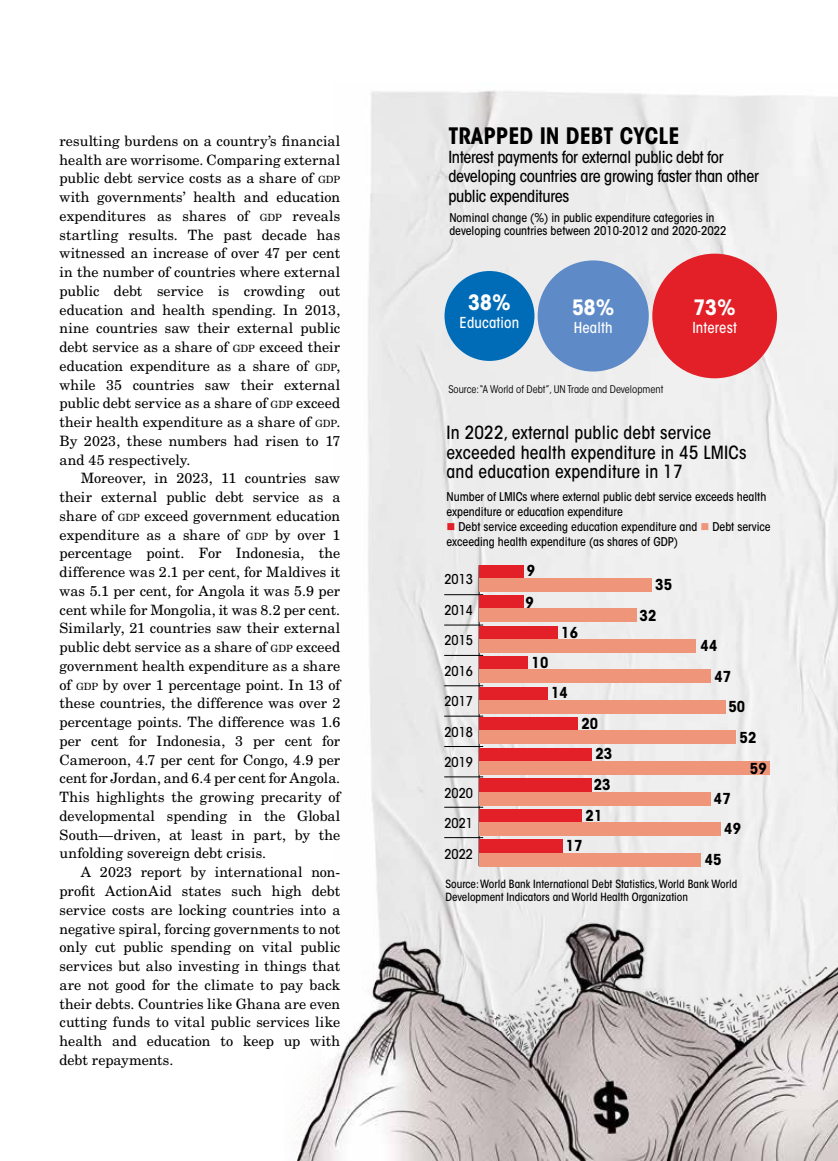
<style>
.page{position:relative;width:838px;height:1161px;background:#fff}
.page>*{position:absolute;margin:0;border:0;box-sizing:border-box;transform-origin:0 0}
.t1{font:700 condensed 22.5px "ITC Avant Garde Std";color:#000}
.t2{font:700 condensed 21px "ITC Avant Garde Std";color:#fff}
.t3{font:500 condensed 18px/19.5px "ITC Avant Garde Std";letter-spacing:.01em;color:#000}
.t4{font:500 condensed 16.5px/19.5px "ITC Avant Garde Std";letter-spacing:-.02em;color:#000}
.t5{font:700 condensed 15px/30.9px "ITC Avant Garde Std";letter-spacing:.01em;color:#000}
.t6{font:500 condensed 15px "ITC Avant Garde Std";letter-spacing:.01em;color:#fff}
.t7{font:14.25px/18.8px "New Century Schlbk LT Std";letter-spacing:.005em;color:#000;text-align:justify}
.t8{font:500 condensed 13.5px "ITC Avant Garde Std";color:#000}
.t9{font:500 condensed 12px/15px "ITC Avant Garde Std";color:#000}
.t10{font:500 condensed 11.25px/13.5px "ITC Avant Garde Std";color:#000}
.t11{font:condensed 10.5px "ITC Avant Garde Std";color:#000}
.s1{font-size:10.05px}
.s2{color:#e31f27}
.s3{color:#ef9579}
</style>
<div class="page">
<img style="left:368px;top:90px;width:470px;height:796px">
<hr style="left:444px;top:594px;width:39px;height:1px;background:#000">
<hr style="left:444px;top:716px;width:39px;height:1px;background:#000">
<hr style="left:444px;top:655px;width:39px;height:1px;background:#000">
<hr style="left:444px;top:776px;width:39px;height:1px;background:#000">
<hr style="left:444px;top:837px;width:39px;height:1px;background:#000">
<hr style="left:444px;top:625px;width:39px;height:1px;background:#000">
<hr style="left:444px;top:746px;width:39px;height:1px;background:#000">
<hr style="left:444px;top:685px;width:39px;height:1px;background:#000">
<hr style="left:444px;top:807px;width:39px;height:1px;background:#000">
<hr style="left:479px;top:565px;width:1px;height:301px;background:#000">
<div style="left:479px;top:840px;width:84px;height:13px;background:#e31f27"></div>
<div style="left:479px;top:853px;width:222px;height:13px;background:#ef9579"></div>
<div style="left:479px;top:809px;width:103px;height:13px;background:#e31f27"></div>
<div style="left:479px;top:822px;width:242px;height:13px;background:#ef9579"></div>
<div style="left:479px;top:779px;width:113px;height:13px;background:#e31f27"></div>
<div style="left:479px;top:792px;width:232px;height:13px;background:#ef9579"></div>
<div style="left:479px;top:748px;width:113px;height:13px;background:#e31f27"></div>
<div style="left:479px;top:761px;width:290px;height:13px;background:#ef9579"></div>
<div style="left:479px;top:718px;width:98px;height:13px;background:#e31f27"></div>
<div style="left:479px;top:731px;width:256px;height:13px;background:#ef9579"></div>
<div style="left:479px;top:687px;width:69px;height:13px;background:#e31f27"></div>
<div style="left:479px;top:700px;width:246px;height:13px;background:#ef9579"></div>
<div style="left:479px;top:657px;width:49px;height:13px;background:#e31f27"></div>
<div style="left:479px;top:670px;width:232px;height:13px;background:#ef9579"></div>
<div style="left:479px;top:626px;width:78px;height:13px;background:#e31f27"></div>
<div style="left:479px;top:639px;width:216px;height:13px;background:#ef9579"></div>
<div style="left:479px;top:596px;width:44px;height:13px;background:#e31f27"></div>
<div style="left:479px;top:609px;width:158px;height:13px;background:#ef9579"></div>
<div style="left:479px;top:565px;width:44px;height:13px;background:#e31f27"></div>
<div style="left:479px;top:578px;width:172px;height:13px;background:#ef9579"></div>
<div style="left:444px;top:271px;width:90px;height:90px;background:#006cb7;border-radius:50%"></div>
<div style="left:537px;top:260px;width:112px;height:111px;background:#5e8bc8;border-radius:50%"></div>
<div style="left:652px;top:254px;width:125px;height:124px;background:#e31f27;border-radius:50%"></div>
<img style="left:297px;top:886px;width:541px;height:275px">
<p class="t7" style="left:60px;top:131px;width:282px">resulting burdens on a country’s financial health are worrisome. Comparing external public debt service costs as a share of <span class="s1">gdp </span>with governments’ health and education expenditures as shares of <span class="s1">gdp</span> reveals startling results. The past decade has witnessed an increase of over 47 per cent in the number of countries where external public debt service is crowding out education and health spending. In 2013, nine countries saw their external public debt service as a share of <span class="s1">gdp</span> exceed their education expenditure as a share of <span class="s1">gdp</span>, while 35 countries saw their external public debt service as a share of <span class="s1">gdp</span> exceed their health expenditure as a share of <span class="s1">gdp</span>.<br>By 2023, these numbers had risen to 17 and 45 respectively.</p>
<p class="t7" style="left:60px;top:469px;width:282px;text-indent:21px">Moreover, in 2023, 11 countries saw their external public debt service as a share of <span class="s1">gdp</span> exceed government education expenditure as a share of <span class="s1">gdp</span> by over 1 percentage point. For Indonesia, the difference was 2.1 per cent, for Maldives it was 5.1 per cent, for Angola it was 5.9 per cent while for Mongolia, it was 8.2 per cent.<br>Similarly, 21 countries saw their external public debt service as a share of <span class="s1">gdp</span> exceed government health expenditure as a share of <span class="s1">gdp</span> by over 1 percentage point. In 13 of these countries, the difference was over 2 percentage points. The difference was 1.6 per cent for Indonesia, 3 per cent for Cameroon, 4.7 per cent for Congo, 4.9 per cent for Jordan, and 6.4 per cent for Angola.<br>This highlights the growing precarity of developmental spending in the Global South—driven, at least in part, by the unfolding sovereign debt crisis.</p>
<p class="t7" style="left:60px;top:863px;width:282px;text-indent:21px">A 2023 report by international non&shy;profit ActionAid states such high debt service costs are locking countries into a negative spiral, forcing governments to not only cut public spending on vital public services but also investing in things that are not good for the climate to pay back their debts. Countries like Ghana are even cutting funds to vital public services like health and education to keep up with debt repayments.</p>
<h1 class="t1" style="left:448px;top:122px;width:233px">TRAPPED IN DEBT CYCLE</h1>
<p class="t4" style="left:448px;top:147px;width:312px">Interest payments for external public debt for developing countries are growing faster than other public expenditures</p>
<p class="t9" style="left:449px;top:210px;width:279px;line-height:13.5px">Nominal change (%) in public expenditure categories in developing countries between 2010-2012 and 2020-2022</p>
<h2 class="t2" style="left:468px;top:289px;width:44px">38%</h2>
<p class="t6" style="left:459px;top:313px;width:61px">Education</p>
<h2 class="t2" style="left:572px;top:294px;width:44px">58%</h2>
<p class="t6" style="left:574px;top:318px;width:40px">Health</p>
<p class="t11" style="left:448px;top:382px;width:216px">Source:“A World of Debt”, UN Trade and Development</p>
<h2 class="t2" style="left:693px;top:294px;width:44px">73%</h2>
<p class="t6" style="left:692px;top:318px;width:46px">Interest</p>
<p class="t3" style="left:446px;top:423px;width:301px">In 2022, external public debt service exceeded health expenditure in 45 LMICs and education expenditure in 17</p>
<p class="t9" style="left:446px;top:489px;width:321px">Number of LMICs where external public debt service exceeds health expenditure or education expenditure</p>
<p class="t9" style="left:446px;top:519px;width:326px"><span class="s2">■</span> Debt service exceeding education expenditure and <span class="s3">■</span> Debt service exceeding health expenditure (as shares of GDP)</p>
<p class="t8" style="left:444px;top:571px;width:30px">2013</p>
<p class="t8" style="left:444px;top:601px;width:30px">2014</p>
<p class="t8" style="left:444px;top:632px;width:30px">2015</p>
<p class="t8" style="left:444px;top:662px;width:30px">2016</p>
<p class="t8" style="left:444px;top:693px;width:30px">2017</p>
<p class="t8" style="left:444px;top:723px;width:30px">2018</p>
<p class="t8" style="left:444px;top:754px;width:30px">2019</p>
<p class="t8" style="left:444px;top:784px;width:30px">2020</p>
<p class="t8" style="left:444px;top:815px;width:30px">2021</p>
<p class="t8" style="left:444px;top:845px;width:30px">2022</p>
<p class="t5" style="left:527px;top:555px;width:10px">9</p>
<p class="t5" style="left:525px;top:586px;width:10px">9</p>
<p class="t5" style="left:531px;top:647px;width:18px">10</p>
<p class="t5" style="left:561px;top:617px;width:18px">16</p>
<p class="t5" style="left:551px;top:677px;width:18px">14</p>
<p class="t5" style="left:581px;top:707px;width:18px">20</p>
<p class="t5" style="left:594px;top:738px;width:20px">23<br>23</p>
<p class="t5" style="left:585px;top:800px;width:18px">21</p>
<p class="t5" style="left:565px;top:830px;width:18px">17</p>
<p class="t5" style="left:655px;top:569px;width:18px">35</p>
<p class="t5" style="left:639px;top:600px;width:18px">32</p>
<p class="t5" style="left:700px;top:630px;width:18px">44</p>
<p class="t5" style="left:714px;top:661px;width:18px">47</p>
<p class="t5" style="left:728px;top:691px;width:18px">50</p>
<p class="t5" style="left:739px;top:722px;width:18px">52</p>
<p class="t5" style="left:714px;top:783px;width:18px">47</p>
<p class="t5" style="left:724px;top:813px;width:18px">49</p>
<p class="t5" style="left:704px;top:844px;width:18px">45</p>
<p class="t5" style="left:750px;top:752px;width:18px">59</p>
<p class="t10" style="left:445px;top:877px;width:293px">Source: World Bank International Debt Statistics, World Bank World<br>Development Indicators and World Health Organization</p>
</div>
